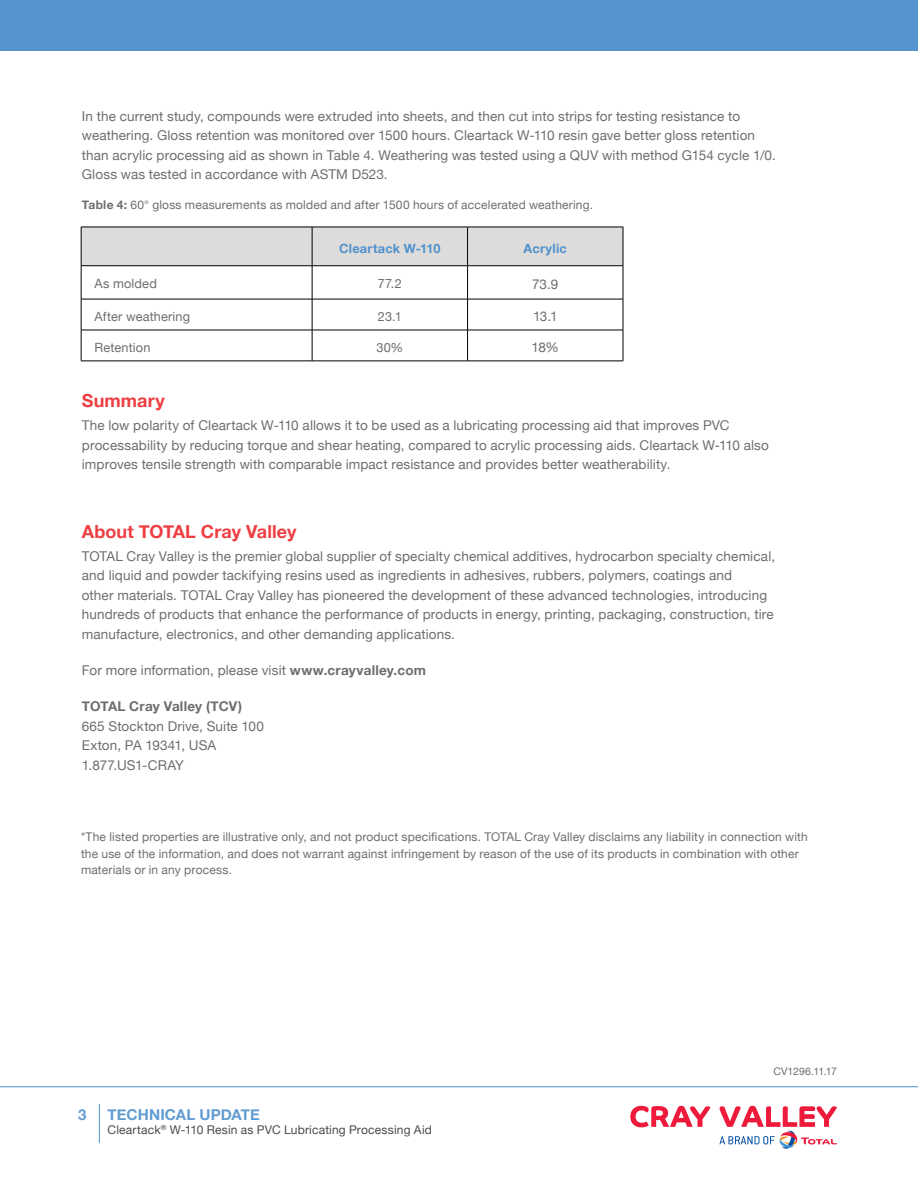
<style>
.page{position:relative;width:918px;height:1188px;background:#fff}
.page>*{position:absolute;margin:0;border:0;box-sizing:border-box;transform-origin:0 0}
.t1{font:700 18px "Helvetica Neue";letter-spacing:.005em;color:#ef3e42}
.t2{font:700 15px "Helvetica Neue";letter-spacing:.005em;color:#629cd2}
.t3{font:13.5px/19.5px "Helvetica Neue";letter-spacing:.01em;color:#6d6e71}
.t4{font:700 13.5px "Helvetica Neue";letter-spacing:.01em;color:#6d6e71}
.t5{font:12.75px "Helvetica Neue";letter-spacing:.01em;color:#6d6e71}
.t6{font:700 12.75px "Helvetica Neue";letter-spacing:.02em;color:#5091cd}
.t7{font:12px/16.5px "Helvetica Neue";letter-spacing:.015em;color:#6d6e71}
.t8{font:12px "Helvetica Neue";letter-spacing:.015em;color:#4d4a4a}
.t9{font:10.5px "Helvetica Neue";letter-spacing:-.005em;color:#6d6e71}
.s1{font-weight:700}
</style>
<div class="page">
<div style="left:0;top:0;width:918px;height:51px;background:#5091cd"></div>
<svg style="left:630px;top:1106px;width:80px;height:21px"></svg>
<svg style="left:719px;top:1106px;width:118px;height:43px"></svg>
<hr style="left:99px;top:1104px;width:1px;height:39px;background:#5091cd">
<hr style="left:0;top:1086px;width:918px;height:1px;background:#5091cd">
<div style="left:82px;top:228px;width:541px;height:37px;background:#dedcdb"></div>
<hr style="left:81px;top:227px;width:231px;height:1px;background:#000">
<hr style="left:81px;top:227px;width:1px;height:39px;background:#000">
<hr style="left:312px;top:227px;width:156px;height:1px;background:#000">
<hr style="left:312px;top:227px;width:1px;height:39px;background:#000">
<hr style="left:468px;top:227px;width:155px;height:1px;background:#000">
<hr style="left:467px;top:227px;width:1px;height:39px;background:#000">
<hr style="left:623px;top:227px;width:1px;height:39px;background:#000">
<hr style="left:81px;top:266px;width:1px;height:33px;background:#000">
<hr style="left:81px;top:299px;width:1px;height:31px;background:#000">
<hr style="left:81px;top:330px;width:1px;height:31px;background:#000">
<hr style="left:312px;top:299px;width:156px;height:1px;background:#000">
<hr style="left:468px;top:299px;width:155px;height:1px;background:#000">
<hr style="left:312px;top:330px;width:156px;height:1px;background:#000">
<hr style="left:468px;top:330px;width:155px;height:1px;background:#000">
<hr style="left:312px;top:361px;width:156px;height:1px;background:#000">
<hr style="left:468px;top:361px;width:155px;height:1px;background:#000">
<hr style="left:312px;top:266px;width:1px;height:33px;background:#000">
<hr style="left:467px;top:266px;width:1px;height:33px;background:#000">
<hr style="left:623px;top:266px;width:1px;height:33px;background:#000">
<hr style="left:312px;top:299px;width:1px;height:31px;background:#000">
<hr style="left:467px;top:299px;width:1px;height:31px;background:#000">
<hr style="left:623px;top:299px;width:1px;height:31px;background:#000">
<hr style="left:312px;top:330px;width:1px;height:31px;background:#000">
<hr style="left:467px;top:330px;width:1px;height:31px;background:#000">
<hr style="left:623px;top:330px;width:1px;height:31px;background:#000">
<hr style="left:81px;top:299px;width:231px;height:1px;background:#000">
<hr style="left:81px;top:330px;width:231px;height:1px;background:#000">
<hr style="left:81px;top:361px;width:231px;height:1px;background:#000">
<hr style="left:81px;top:265px;width:231px;height:1px;background:#000">
<hr style="left:312px;top:265px;width:156px;height:1px;background:#000">
<hr style="left:468px;top:265px;width:155px;height:1px;background:#000">
<p class="t3" style="left:82px;top:106px;width:695px">In the current study, compounds were extruded into sheets, and then cut into strips for testing resistance to weathering. Gloss retention was monitored over 1500 hours. Cleartack W-110 resin gave better gloss retention than acrylic processing aid as shown in Table 4. Weathering was tested using a QUV with method G154 cycle 1/0.<br>Gloss was tested in accordance with ASTM D523.</p>
<p class="t7" style="left:82px;top:197px;width:513px"><span class="s1">Table 4:</span> 60° gloss measurements as molded and after 1500 hours of accelerated weathering.</p>
<p class="t6" style="left:339px;top:240px;width:103px">Cleartack W-110</p>
<p class="t6" style="left:524px;top:240px;width:45px">Acrylic</p>
<p class="t5" style="left:95px;top:276px;width:64px">As molded</p>
<p class="t5" style="left:378px;top:276px;width:25px">77.2</p>
<p class="t3" style="left:532px;top:274px;width:28px">73.9</p>
<p class="t5" style="left:95px;top:308px;width:97px">After weathering</p>
<p class="t5" style="left:378px;top:308px;width:25px">23.1</p>
<p class="t3" style="left:533px;top:306px;width:26px">13.1</p>
<p class="t5" style="left:95px;top:339px;width:57px">Retention</p>
<p class="t5" style="left:376px;top:339px;width:28px">30%</p>
<p class="t3" style="left:532px;top:337px;width:29px">18%</p>
<h1 class="t1" style="left:82px;top:390px;width:84px">Summary</h1>
<p class="t3" style="left:82px;top:415px;width:689px">The low polarity of Cleartack W-110 allows it to be used as a lubricating processing aid that improves PVC processability by reducing torque and shear heating, compared to acrylic processing aids. Cleartack W-110 also improves tensile strength with comparable impact resistance and provides better weatherability.</p>
<h1 class="t1" style="left:82px;top:521px;width:216px">About TOTAL Cray Valley</h1>
<p class="t3" style="left:82px;top:546px;width:695px">TOTAL Cray Valley is the premier global supplier of specialty chemical additives, hydrocarbon specialty chemical, and liquid and powder tackifying resins used as ingredients in adhesives, rubbers, polymers, coatings and<br>other materials. TOTAL Cray Valley has pioneered the development of these advanced technologies, introducing hundreds of products that enhance the performance of products in energy, printing, packaging, construction, tire manufacture, electronics, and other demanding applications.</p>
<p class="t3" style="left:82px;top:660px;width:346px">For more information, please visit <span class="s1">www.crayvalley.com</span></p>
<p class="t4" style="left:82px;top:698px;width:162px">TOTAL Cray Valley (TCV)</p>
<p class="t3" style="left:82px;top:716px;width:184px">665 Stockton Drive, Suite 100<br>Exton, PA 19341, USA<br>1.877.US1-CRAY</p>
<p class="t7" style="left:81px;top:829px;width:728px">*The listed properties are illustrative only, and not product specifications. TOTAL Cray Valley disclaims any liability in connection with the use of the information, and does not warrant against infringement by reason of the use of its products in combination with other materials or in any process.</p>
<p class="t2" style="left:78px;top:1106px;width:10px">3</p>
<p class="t2" style="left:108px;top:1105px;width:154px">TECHNICAL UPDATE</p>
<p class="t8" style="left:108px;top:1123px;width:326px">Cleartack<sup>®</sup> W-110 Resin as PVC Lubricating Processing Aid</p>
<p class="t9" style="left:774px;top:1065px;width:65px">CV1296.11.17</p>
</div>
